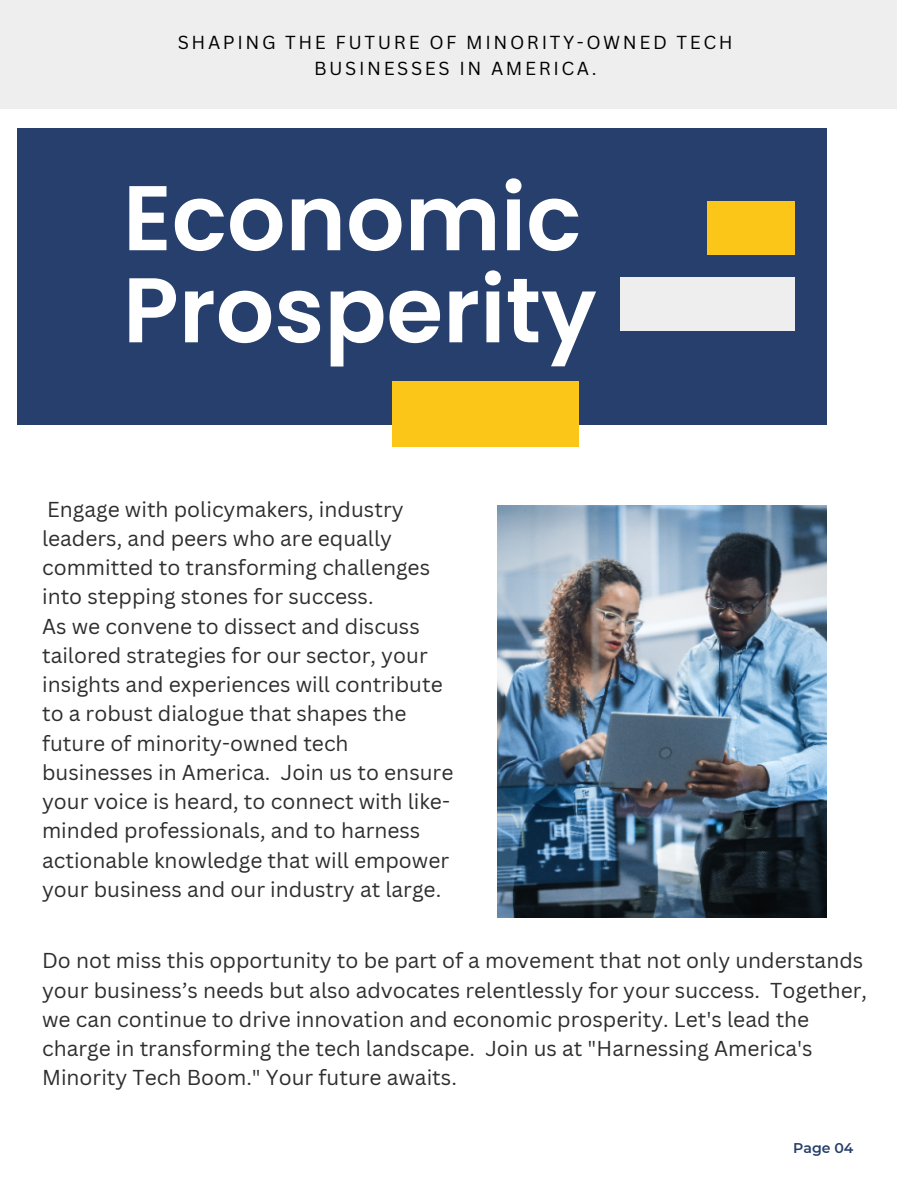
<style>
.page{position:relative;width:918px;height:1188px;background:#fff}
.page>*{position:absolute;margin:0;border:0;box-sizing:border-box;transform-origin:0 0}
.t1{font:600 91.65px/92.1px "Poppins";color:#fff}
.t2{font:21px/29.2px "Canva Sans";color:#2e2e2e}
.t3{font:18.3px/25.3px "Canva Sans";letter-spacing:.14em;color:#000;text-align:center}
.t4{font:600 14.1px "Montserrat";color:#273f6c}
</style>
<div class="page">
<div style="left:0;top:0;width:897px;height:108px;background:#eee"></div>
<img style="left:498px;top:505px;width:328px;height:412px">
<div style="left:17px;top:129px;width:809px;height:296px;background:#273f6c"></div>
<div style="left:392px;top:381px;width:187px;height:66px;background:#fcc618"></div>
<div style="left:620px;top:277px;width:175px;height:53px;background:#eee"></div>
<div style="left:708px;top:201px;width:87px;height:53px;background:#fcc618"></div>
<p class="t3" style="left:178px;top:29px;width:556px">SHAPING THE FUTURE OF MINORITY-OWNED TECH<br>BUSINESSES IN AMERICA.</p>
<h1 class="t1" style="left:123px;top:172px;width:475px">Economic<br>Prosperity</h1>
<p class="t2" style="left:42px;top:494px;width:413px">Engage with policymakers, industry leaders, and peers who are equally committed to transforming challenges into stepping stones for success.<br>As we convene to dissect and discuss tailored strategies for our sector, your insights and experiences will contribute to a robust dialogue that shapes the future of minority-owned tech businesses in America. Join us to ensure your voice is heard, to connect with like&shy;minded professionals, and to harness actionable knowledge that will empower your business and our industry at large.</p>
<p class="t2" style="left:42px;top:946px;width:827px">Do not miss this opportunity to be part of a movement that not only understands your business’s needs but also advocates relentlessly for your success. Together, we can continue to drive innovation and economic prosperity. Let's lead the charge in transforming the tech landscape. Join us at "Harnessing America's Minority Tech Boom." Your future awaits.</p>
<p class="t4" style="left:793px;top:1139px;width:62px">Page 04</p>
</div>
